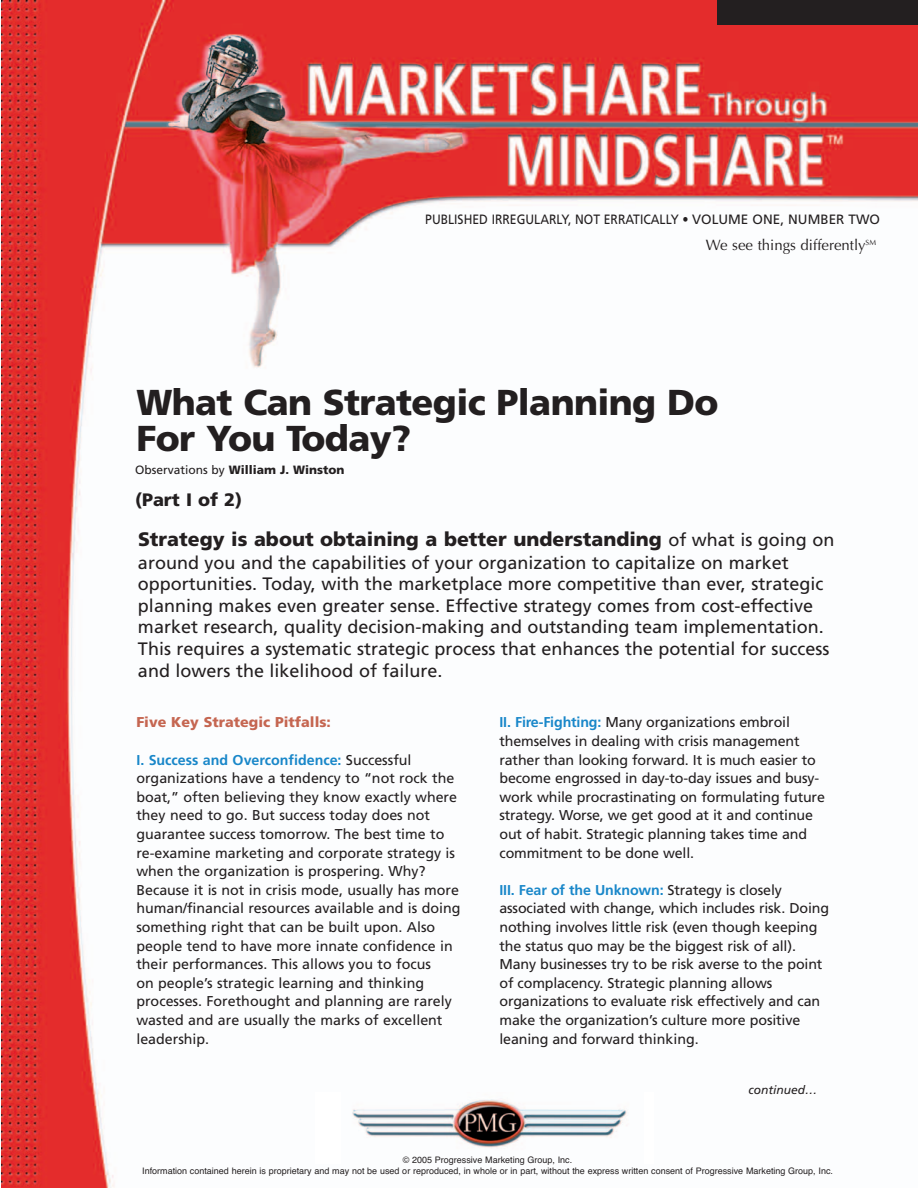
<style>
.page{position:relative;width:918px;height:1188px;background:#fff}
.page>*{position:absolute;margin:0;border:0;box-sizing:border-box;transform-origin:0 0}
.t1{font:900 36px/36px "Frutiger";letter-spacing:-.02em;color:#231f20}
.t2{font:900 19.5px "Frutiger";color:#231f20}
.t3{font:18px/21.6px "Frutiger";color:#231f20}
.t4{font:900 18px "Frutiger";color:#231f20}
.t5{font:15px "Optima";color:#231f20}
.t6{font:14.25px/18.6px "Frutiger";letter-spacing:-.01em;color:#231f20}
.t7{font:900 14.25px "Frutiger";color:#c56651}
.t8{font:13.5px "Frutiger";color:#231f20;scale:.9 1}
.t9{font:900 12px "Frutiger";color:#231f20}
.t10{font:italic 12px "Frutiger";color:#231f20}
.t11{font:9px/10.8px "Helvetica";color:#231f20;text-align:center}
.s1{font-weight:400}
.s2{font-weight:400;font-size:18px}
.s3{font-weight:700;color:#1987c9}
</style>
<div class="page">
<img style="left:2px;top:0;width:916px;height:1188px">
<div style="left:717px;top:0;width:201px;height:24px;background:#231f20"></div>
<div style="left:316px;top:1092px;width:338px;height:72px;background:#fff"></div>
<img style="left:352px;top:1099px;width:275px;height:49px">
<p class="t8" style="left:425px;top:214px;width:507px">PUBLISHED IRREGULARLY, NOT ERRATICALLY • VOLUME ONE, NUMBER TWO</p>
<p class="t5" style="left:706px;top:239px;width:172px">We see things differently<sup>SM</sup></p>
<h1 class="t1" style="left:136px;top:387px;width:583px">What Can Strategic Planning Do<br>For You Today?</h1>
<p class="t9" style="left:135px;top:465px;width:211px"><span class="s1">Observations by</span> William J. Winston</p>
<p class="t4" style="left:135px;top:493px;width:109px">(Part I of 2)</p>
<h2 class="t2" style="left:138px;top:532px;width:698px">Strategy is about obtaining a better understanding <span class="s2">of what is going on</span></h2>
<p class="t3" style="left:138px;top:553px;width:693px">around you and the capabilities of your organization to capitalize on market opportunities. Today, with the marketplace more competitive than ever, strategic planning makes even greater sense. Effective strategy comes from cost-effective market research, quality decision-making and outstanding team implementation.<br>This requires a systematic strategic process that enhances the potential for success and lowers the likelihood of failure.</p>
<p class="t7" style="left:136px;top:717px;width:196px">Five Key Strategic Pitfalls:</p>
<p class="t6" style="left:136px;top:751px;width:326px"><span class="s3">I. Success and Overconfidence:</span> Successful organizations have a tendency to “not rock the boat,” often believing they know exactly where they need to go. But success today does not guarantee success tomorrow. The best time to re-examine marketing and corporate strategy is when the organization is prospering. Why?<br>Because it is not in crisis mode, usually has more human/financial resources available and is doing something right that can be built upon. Also people tend to have more innate confidence in their performances. This allows you to focus<br>on people’s strategic learning and thinking processes. Forethought and planning are rarely wasted and are usually the marks of excellent leadership.</p>
<p class="t6" style="left:500px;top:714px;width:327px"><span class="s3">II. Fire-Fighting:</span> Many organizations embroil themselves in dealing with crisis management rather than looking forward. It is much easier to become engrossed in day-to-day issues and busy&shy;work while procrastinating on formulating future strategy. Worse, we get good at it and continue out of habit. Strategic planning takes time and commitment to be done well.</p>
<p class="t6" style="left:500px;top:882px;width:331px"><span class="s3">III. Fear of the Unknown:</span> Strategy is closely associated with change, which includes risk. Doing nothing involves little risk (even though keeping the status quo may be the biggest risk of all).<br>Many businesses try to be risk averse to the point of complacency. Strategic planning allows organizations to evaluate risk effectively and can make the organization’s culture more positive leaning and forward thinking.</p>
<p class="t10" style="left:748px;top:1085px;width:70px">continued…</p>
<p class="t11" style="left:142px;top:1155px;width:692px">© 2005 Progressive Marketing Group, Inc.<br>Information contained herein is proprietary and may not be used or reproduced, in whole or in part, without the express written consent of Progressive Marketing Group, Inc.</p>
</div>
